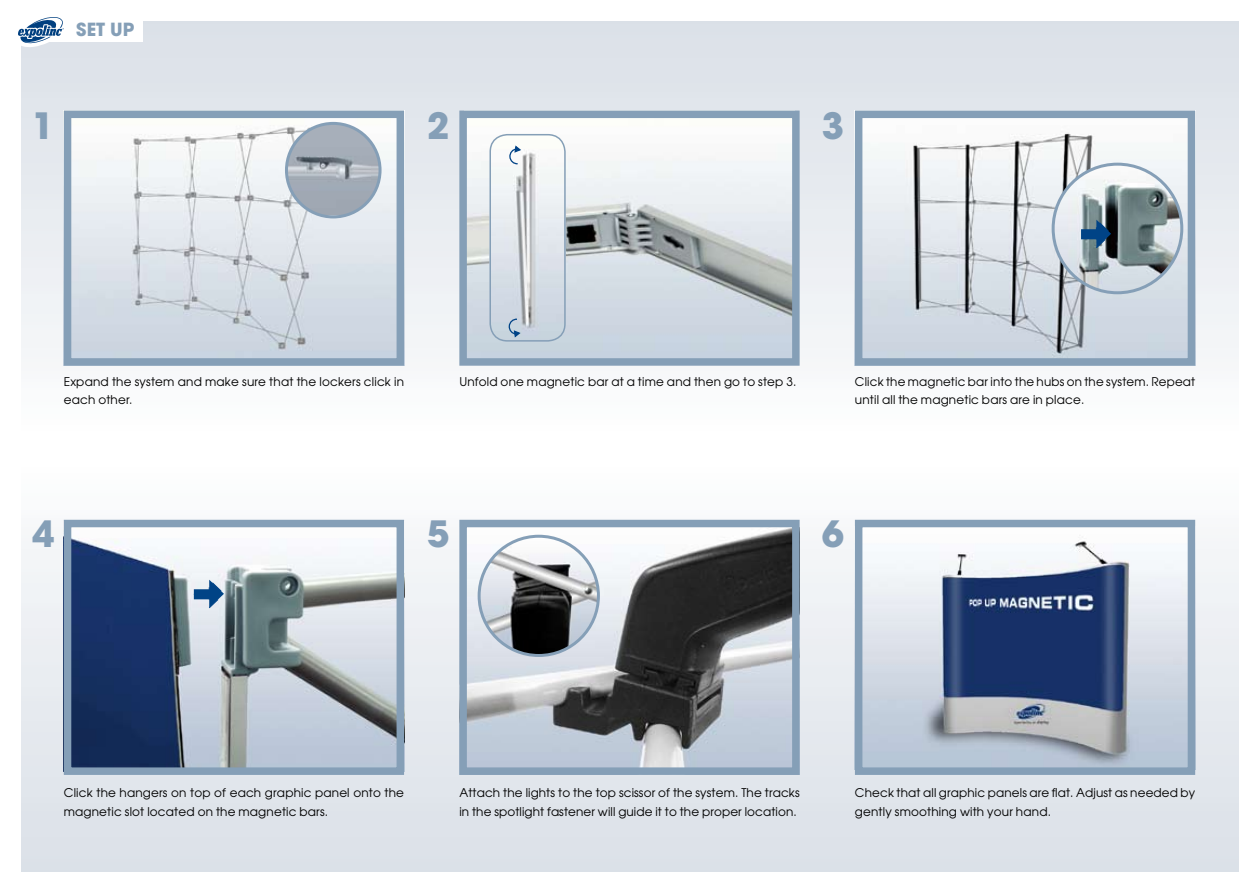
<style>
.page{position:relative;width:1259px;height:893px;background:#fff}
.page>*{position:absolute;margin:0;border:0;box-sizing:border-box;transform-origin:0 0}
.t1{font:700 36px "Avant Garde";color:#859fb7}
.t2{font:700 18px "Avant Garde";color:#859fb7}
.t3{font:12px/18.8px "Avant Garde";letter-spacing:.015em;color:#000}
</style>
<div class="page">
<div style="left:630px;top:21px;width:608px;height:428px;background:linear-gradient(to bottom,#d9dfe7,#fdfdfe)"></div>
<div style="left:21px;top:21px;width:609px;height:428px;background:linear-gradient(to bottom,#d9dfe7,#fdfdfd)"></div>
<div style="left:630px;top:448px;width:608px;height:424px;background:linear-gradient(to bottom,#fdfefe,#d9dfe7)"></div>
<div style="left:21px;top:448px;width:609px;height:424px;background:linear-gradient(to bottom,#fbfcfc,#d7dee6)"></div>
<div style="left:0;top:0;width:142px;height:42px;background:#fff"></div>
<svg style="left:18px;top:17px;width:49px;height:30px"></svg>
<img style="left:73px;top:120px;width:322px;height:237px">
<div style="left:64px;top:111px;width:340px;height:255px;border:8px solid #859fb7"></div>
<img style="left:468px;top:120px;width:322px;height:237px">
<div style="left:459px;top:111px;width:340px;height:255px;border:8px solid #859fb7"></div>
<img style="left:864px;top:120px;width:322px;height:237px">
<div style="left:855px;top:111px;width:340px;height:255px;border:8px solid #859fb7"></div>
<img style="left:468px;top:529px;width:322px;height:237px">
<div style="left:459px;top:520px;width:340px;height:255px;border:8px solid #859fb7"></div>
<img style="left:73px;top:529px;width:322px;height:237px">
<div style="left:64px;top:520px;width:340px;height:255px;border:8px solid #859fb7"></div>
<img style="left:864px;top:529px;width:322px;height:237px">
<div style="left:855px;top:520px;width:340px;height:255px;border:8px solid #859fb7"></div>
<img style="left:1053px;top:164px;width:128px;height:129px;border-radius:64px">
<div style="left:1051px;top:163px;width:132px;height:131px;border:3px solid #859fb7;border-radius:50%"></div>
<img style="left:479px;top:536px;width:119px;height:119px;border-radius:59px">
<div style="left:477px;top:535px;width:123px;height:122px;border:3px solid #859fb7;border-radius:50%"></div>
<img style="left:286px;top:123px;width:94px;height:92px">
<div style="left:285px;top:122px;width:96px;height:96px;border:3px solid #859fb7;border-radius:50%"></div>
<img style="left:489px;top:134px;width:77px;height:208px">
<div style="left:489px;top:134px;width:77px;height:208px;border:2px solid #859fb7;border-radius:17px"></div>
<svg style="left:510px;top:144px;width:12px;height:21px"></svg>
<svg style="left:509px;top:318px;width:13px;height:21px"></svg>
<div style="left:1081px;top:229px;width:18px;height:10px;background:#004386"></div>
<svg style="left:1096px;top:219px;width:15px;height:29px"></svg>
<div style="left:194px;top:589px;width:18px;height:10px;background:#004386"></div>
<svg style="left:209px;top:579px;width:15px;height:29px"></svg>
<h2 class="t2" style="left:76px;top:18px;width:60px">SET UP</h2>
<h1 class="t1" style="left:32px;top:102px;width:24px">1</h1>
<h1 class="t1" style="left:427px;top:102px;width:24px">2</h1>
<h1 class="t1" style="left:822px;top:102px;width:24px">3</h1>
<p class="t3" style="left:64px;top:372px;width:342px">Expand the system and make sure that the lockers click in each other.</p>
<p class="t3" style="left:459px;top:372px;width:339px">Unfold one magnetic bar at a time and then go to step 3.</p>
<p class="t3" style="left:855px;top:372px;width:342px">Click the magnetic bar into the hubs on the system. Repeat until all the magnetic bars are in place.</p>
<h1 class="t1" style="left:32px;top:511px;width:24px">4</h1>
<h1 class="t1" style="left:427px;top:511px;width:24px">5</h1>
<h1 class="t1" style="left:822px;top:511px;width:24px">6</h1>
<p class="t3" style="left:64px;top:783px;width:342px">Click the hangers on top of each graphic panel onto the magnetic slot located on the magnetic bars.</p>
<p class="t3" style="left:459px;top:783px;width:342px">Attach the lights to the top scissor of the system. The tracks in the spotlight fastener will guide it to the proper location.</p>
<p class="t3" style="left:855px;top:783px;width:342px">Check that all graphic panels are flat. Adjust as needed by gently smoothing with your hand.</p>
</div>
